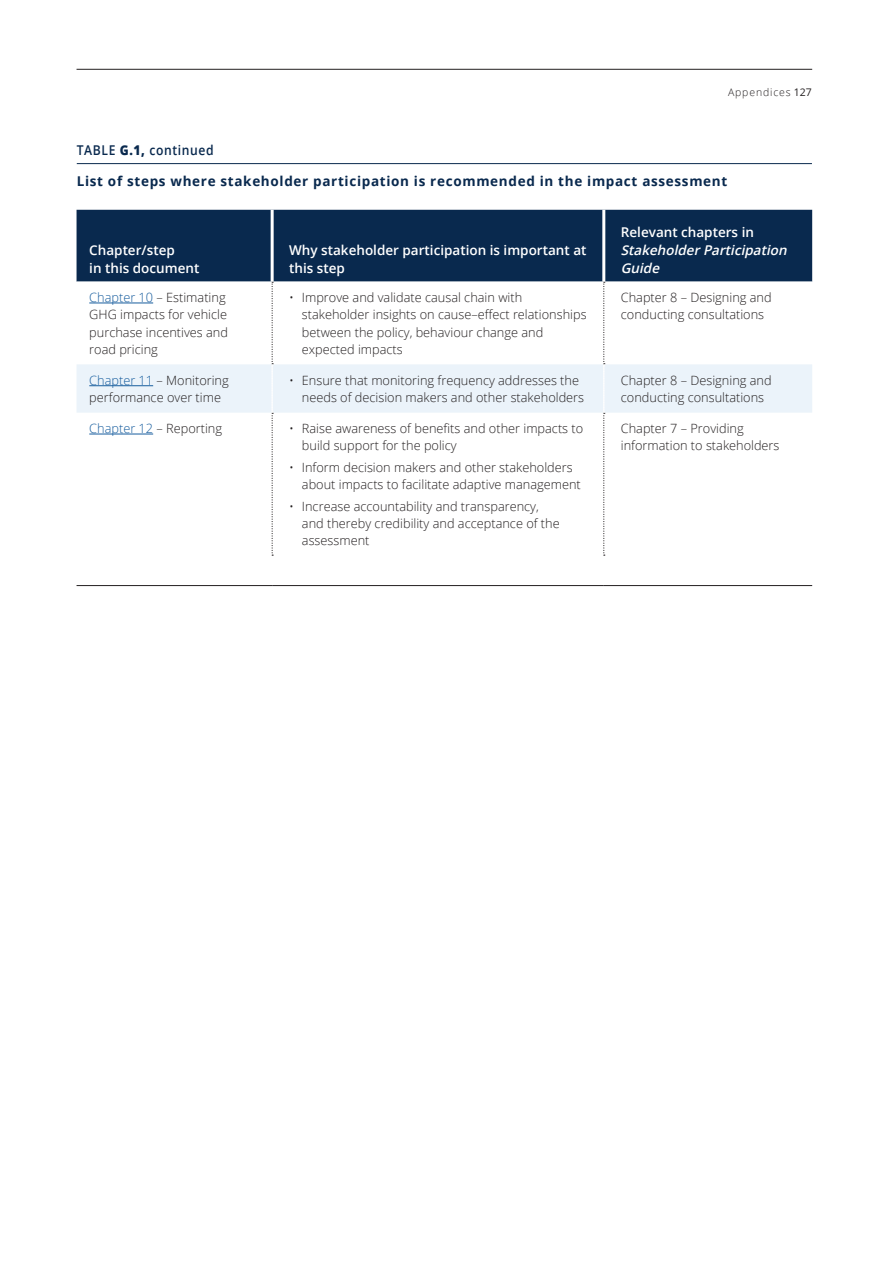
<style>
.page{position:relative;width:893px;height:1263px;background:#fff}
.page>*{position:absolute;margin:0;border:0;box-sizing:border-box;transform-origin:0 0}
.Table_heading{font:600 13.5px/18px "Open Sans";color:#fff}
.t1{font:700 13.5px "Open Sans";letter-spacing:.05em;color:#09294e}
.Table_heading-2{font:italic 600 13.5px/18px "Open Sans";color:#fff}
.t2{font:600 13.5px "Open Sans";letter-spacing:.05em;color:#09294e;scale:.9 1}
.Table_text{font:300 12.75px/17.2px "Open Sans";color:#231f20}
.t3{font:300 10.5px "Open Sans";letter-spacing:.08em;color:#231f20}
.s1{font-weight:400}
.s2{font-weight:800}
.s3{font-style:normal}
.s4{color:#175d9e}
</style>
<div class="page">
<hr style="left:77px;top:69px;width:735px;height:1px;background:#231f20">
<div style="left:77px;top:210px;width:735px;height:72px;background:#09294e"></div>
<hr style="left:77px;top:585px;width:195px;height:1px;background:#231f20">
<hr style="left:272px;top:585px;width:332px;height:1px;background:#231f20">
<hr style="left:604px;top:585px;width:208px;height:1px;background:#231f20">
<svg style="left:77px;top:282px;width:735px;height:274px"></svg>
<hr style="left:271px;top:210px;width:3px;height:72px;background:#fff">
<hr style="left:602px;top:210px;width:3px;height:72px;background:#fff">
<hr style="left:89px;top:303px;width:64px;height:1px;background:#175d9e">
<hr style="left:89px;top:385px;width:64px;height:1px;background:#175d9e">
<hr style="left:89px;top:434px;width:64px;height:1px;background:#175d9e">
<hr style="left:77px;top:163px;width:735px;height:1px;background:#09294e">
<p class="t3" style="left:728px;top:85px;width:85px">Appendices <span class="s1">127</span></p>
<p class="t2" style="left:77px;top:141px;width:154px">TABLE <span class="s2">G.1,</span> continued</p>
<p class="t1" style="left:77px;top:172px;width:652px">List of steps where stakeholder participation is recommended in the impact assessment</p>
<p class="Table_heading" style="left:89px;top:241px;width:112px">Chapter/step<br>in this document</p>
<p class="Table_heading" style="left:289px;top:241px;width:299px">Why stakeholder participation is important at this step</p>
<p class="Table_heading-2" style="left:621px;top:223px;width:171px"><span class="s3">Relevant chapters in<br></span>StakeholderParticipation<br>Guide</p>
<p class="Table_text" style="left:89px;top:288px;width:140px"><span class="s4">Chapter 10</span> – Estimating<br>GHG impacts for vehicle purchase incentives and road pricing</p>
<p class="Table_text" style="left:302px;top:288px;width:286px;text-indent:-13px">• Improve and validate causal chain with stakeholder insights on cause–effect relationships between the policy, behaviour change and expected impacts</p>
<p class="Table_text" style="left:621px;top:288px;width:152px">Chapter 8 – Designing and conducting consultations</p>
<p class="Table_text" style="left:89px;top:371px;width:141px"><span class="s4">Chapter 11</span> – Monitoring performance over time</p>
<p class="Table_text" style="left:302px;top:371px;width:284px;text-indent:-13px">• Ensure that monitoring frequency addresses the needs of decision makers and other stakeholders</p>
<p class="Table_text" style="left:621px;top:371px;width:152px">Chapter 8 – Designing and conducting consultations</p>
<p class="Table_text" style="left:89px;top:419px;width:134px"><span class="s4">Chapter 12</span> – Reporting</p>
<p class="Table_text" style="left:302px;top:419px;width:283px;text-indent:-13px">• Raise awareness of benefits and other impacts to build support for the policy</p>
<p class="Table_text" style="left:302px;top:458px;width:280px;text-indent:-13px">• Inform decision makers and other stakeholders about impacts to facilitate adaptive management</p>
<p class="Table_text" style="left:302px;top:497px;width:259px;text-indent:-13px">• Increase accountability and transparency, and thereby credibility and acceptance of the assessment</p>
<p class="Table_text" style="left:621px;top:419px;width:160px">Chapter 7 – Providing information to stakeholders</p>
</div>
